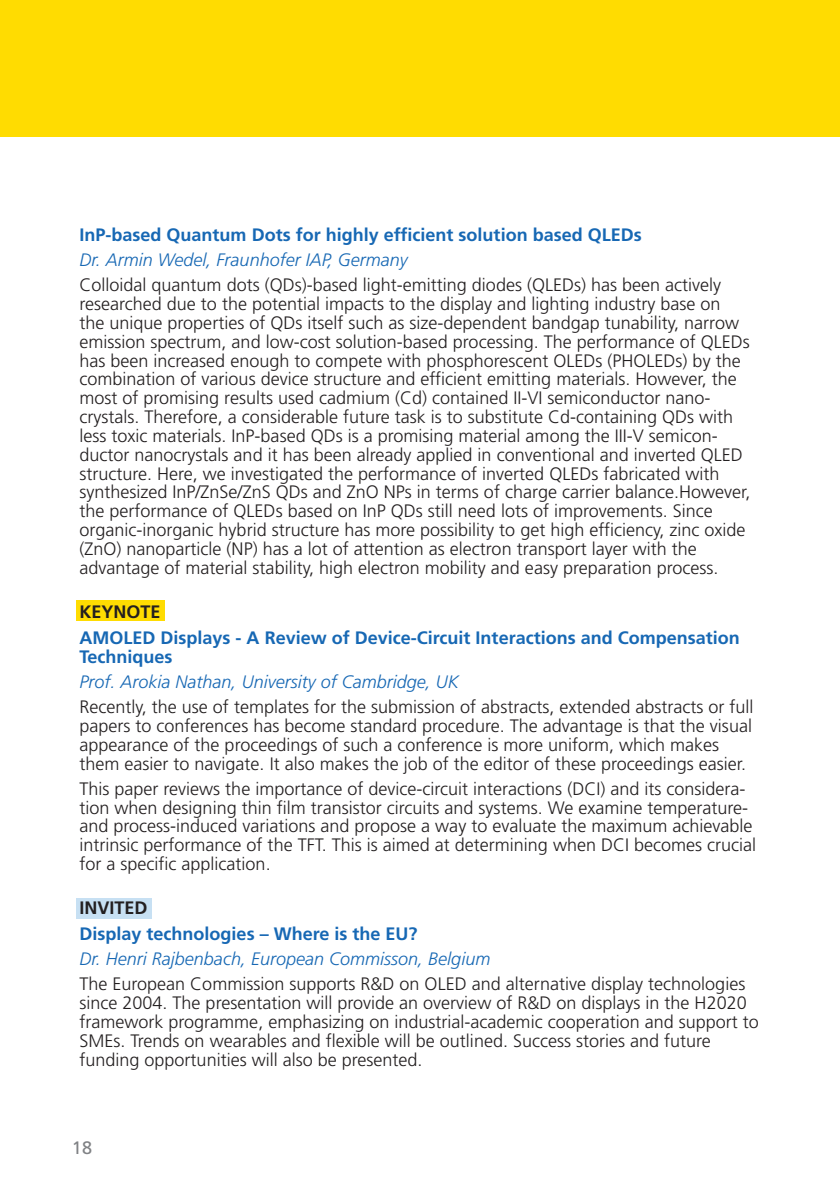
<style>
.page{position:relative;width:840px;height:1191px;background:#fff}
.page>*{position:absolute;margin:0;border:0;box-sizing:border-box;transform-origin:0 0}
.t1{font:300 18px/18.8px "Frutiger";color:#231f20}
.t2{font:700 18px/19.2px "Frutiger";color:#1768b4}
.t3{font:italic 300 18px "Frutiger";color:#1768b4}
.t4{font:700 18px "Frutiger";color:#231f20}
.t5{font:18px "Frutiger";color:#808285}
</style>
<div class="page">
<div style="left:76px;top:898px;width:75px;height:20px;background:#c7e0f3"></div>
<div style="left:76px;top:601px;width:88px;height:20px;background:#ffdc01"></div>
<div style="left:0;top:0;width:839px;height:137px;background:#ffdc01"></div>
<p class="t2" style="left:79px;top:227px;width:563px">InP-based Quantum Dots for highly efficient solution based QLEDs</p>
<p class="t3" style="left:79px;top:253px;width:330px">Dr. Armin Wedel, Fraunhofer IAP, Germany</p>
<p class="t1" style="left:79px;top:277px;width:672px">Colloidal quantum dots (QDs)-based light-emitting diodes (QLEDs) has been actively researched due to the potential impacts to the display and lighting industry base on<br>the unique properties of QDs itself such as size-dependent bandgap tunability, narrow emission spectrum, and low-cost solution-based processing. The performance of QLEDs has been increased enough to compete with phosphorescent OLEDs (PHOLEDs) by the combination of various device structure and efficient emitting materials. However, the most of promising results used cadmium (Cd) contained II-VI semiconductor nano&shy;crystals. Therefore, a considerable future task is to substitute Cd-containing QDs with less toxic materials. InP-based QDs is a promising material among the III-V semicon&shy;ductor nanocrystals and it has been already applied in conventional and inverted QLED structure. Here, we investigated the performance of inverted QLEDs fabricated with synthesized InP/ZnSe/ZnS QDs and ZnO NPs in terms of charge carrier balance.However, the performance of QLEDs based on InP QDs still need lots of improvements. Since organic-inorganic hybrid structure has more possibility to get high efficiency, zinc oxide (ZnO) nanoparticle (NP) has a lot of attention as electron transport layer with the advantage of material stability, high electron mobility and easy preparation process.</p>
<p class="t4" style="left:79px;top:604px;width:83px">KEYNOTE</p>
<p class="t2" style="left:79px;top:629px;width:661px">AMOLED Displays - A Review of Device-Circuit Interactions and Compensation<br>Techniques</p>
<p class="t3" style="left:79px;top:674px;width:381px">Prof. Arokia Nathan, University of Cambridge, UK</p>
<p class="t1" style="left:79px;top:699px;width:675px">Recently, the use of templates for the submission of abstracts, extended abstracts or full papers to conferences has become standard procedure. The advantage is that the visual appearance of the proceedings of such a conference is more uniform, which makes them easier to navigate. It also makes the job of the editor of these proceedings easier.</p>
<p class="t1" style="left:79px;top:781px;width:678px">This paper reviews the importance of device-circuit interactions (DCI) and its considera&shy;tion when designing thin film transistor circuits and systems. We examine temperature&shy;and process-induced variations and propose a way to evaluate the maximum achievable intrinsic performance of the TFT. This is aimed at determining when DCI becomes crucial for a specific application.</p>
<p class="t4" style="left:79px;top:901px;width:70px">INVITED</p>
<p class="t2" style="left:79px;top:926px;width:339px">Display technologies – Where is the EU?</p>
<p class="t3" style="left:79px;top:951px;width:412px">Dr. Henri Rajbenbach, European Commisson, Belgium</p>
<p class="t1" style="left:79px;top:976px;width:680px">The European Commission supports R&amp;D on OLED and alternative display technologies since 2004. The presentation will provide an overview of R&amp;D on displays in the H2020 framework programme, emphasizing on industrial-academic cooperation and support to SMEs. Trends on wearables and flexible will be outlined. Success stories and future funding opportunities will also be presented.</p>
<p class="t5" style="left:72px;top:1140px;width:22px">18</p>
</div>
